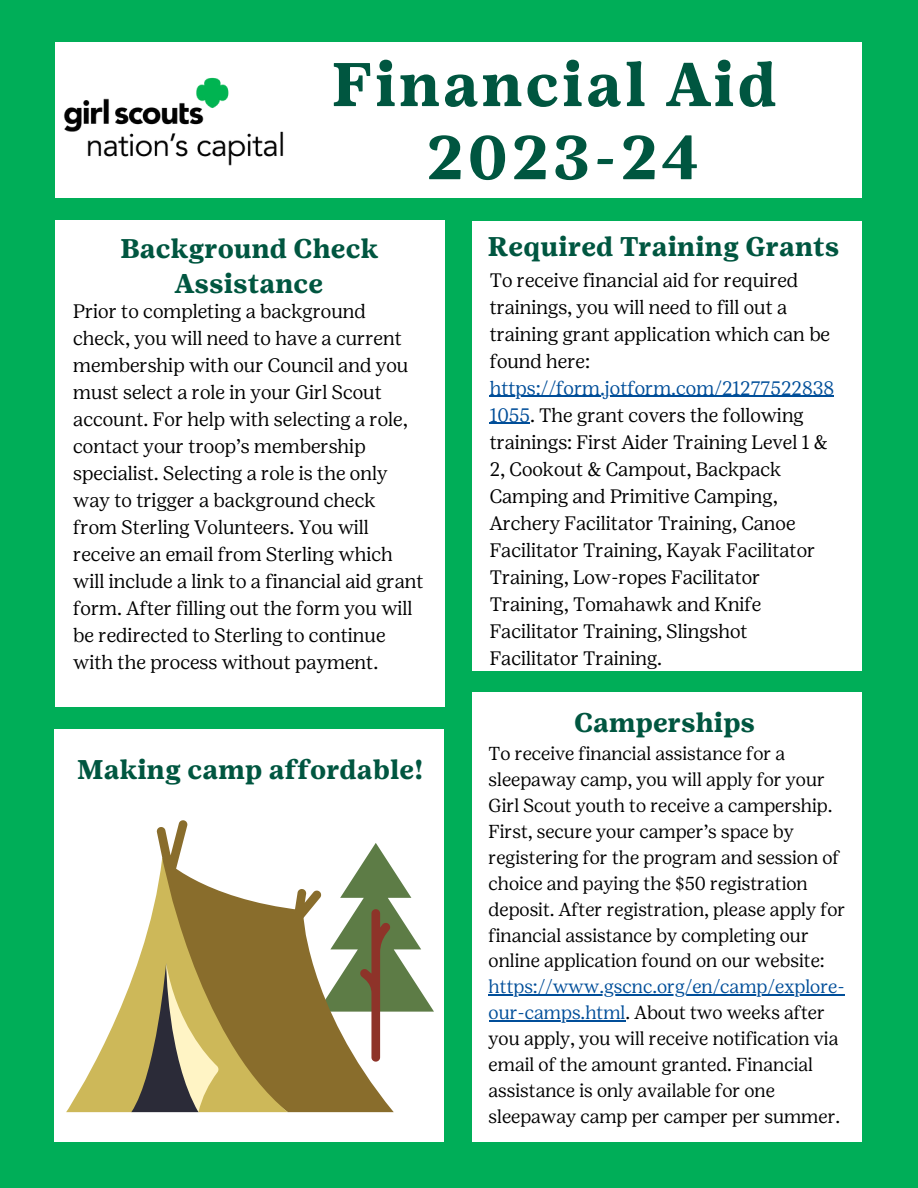
<style>
.page{position:relative;width:918px;height:1188px;background:#00ae58}
.page>*{position:absolute;margin:0;border:0;box-sizing:border-box;transform-origin:0 0}
.t1{font:700 61.5px "Girl Scout Text";letter-spacing:.04em;color:#005640}
.t2{font:700 27px "Girl Scout Text";color:#005640}
.t3{font:300 19.5px/27px "Girl Scout Display";color:#000}
.t4{font:300 18.75px/25.8px "Girl Scout Display";color:#000}
.s1{color:#004e99}
</style>
<div class="page">
<div style="left:56px;top:42px;width:806px;height:156px;background:#fff"></div>
<div style="left:56px;top:221px;width:389px;height:486px;background:#fff"></div>
<div style="left:473px;top:221px;width:389px;height:450px;background:#fff"></div>
<div style="left:55px;top:729px;width:389px;height:413px;background:#fff"></div>
<div style="left:473px;top:693px;width:389px;height:449px;background:#fff"></div>
<img style="left:64px;top:77px;width:220px;height:89px">
<svg style="left:157px;top:820px;width:30px;height:38px"></svg>
<svg style="left:288px;top:908px;width:106px;height:204px;background:#9b834c"></svg>
<svg style="left:66px;top:858px;width:222px;height:254px"></svg>
<svg style="left:131px;top:963px;width:87px;height:149px;background:#a89a62"></svg>
<svg style="left:294px;top:843px;width:140px;height:219px"></svg>
<hr style="left:490px;top:396px;width:344px;height:1px;background:#004e99">
<hr style="left:490px;top:423px;width:40px;height:1px;background:#004e99">
<hr style="left:489px;top:994px;width:356px;height:2px;background:#004e99">
<hr style="left:489px;top:1020px;width:136px;height:1px;background:#004e99">
<p class="t1" style="left:331px;top:48px;width:447px">Financial Aid</p>
<p class="t1" style="left:426px;top:121px;width:275px">2023-24</p>
<p class="t2" style="left:120px;top:233px;width:260px">Background Check</p>
<p class="t2" style="left:488px;top:230px;width:353px">Required Training Grants</p>
<p class="t2" style="left:175px;top:268px;width:150px">Assistance</p>
<p class="t3" style="left:490px;top:266px;width:346px">To receive financial aid for required trainings, you will need to fill out a training grant application which can be found here: <span class="s1">https://form.jotform.com/21277522838<br>1055</span>. The grant covers the following trainings: First Aider Training Level 1 &amp; 2, Cookout &amp; Campout, Backpack Camping and Primitive Camping, Archery Facilitator Training, Canoe Facilitator Training, Kayak Facilitator Training, Low-ropes Facilitator Training, Tomahawk and Knife Facilitator Training, Slingshot Facilitator Training.</p>
<p class="t3" style="left:73px;top:297px;width:352px">Prior to completing a background check, you will need to have a current membership with our Council and you must select a role in your Girl Scout account. For help with selecting a role, contact your troop’s membership specialist. Selecting a role is the only way to trigger a background check from Sterling Volunteers. You will receive an email from Sterling which will include a link to a financial aid grant form. After filling out the form you will be redirected to Sterling to continue with the process without payment.</p>
<p class="t2" style="left:77px;top:753px;width:348px">Making camp affordable!</p>
<p class="t2" style="left:574px;top:707px;width:183px">Camperships</p>
<p class="t4" style="left:489px;top:741px;width:358px">To receive financial assistance for a sleepaway camp, you will apply for your Girl Scout youth to receive a campership.<br>First, secure your camper’s space by registering for the program and session of choice and paying the $50 registration deposit. After registration, please apply for financial assistance by completing our online application found on our website: <span class="s1">https://www.gscnc.org/en/camp/explore&shy;our-camps.html</span>. About two weeks after you apply, you will receive notification via email of the amount granted. Financial assistance is only available for one sleepaway camp per camper per summer.</p>
</div>
